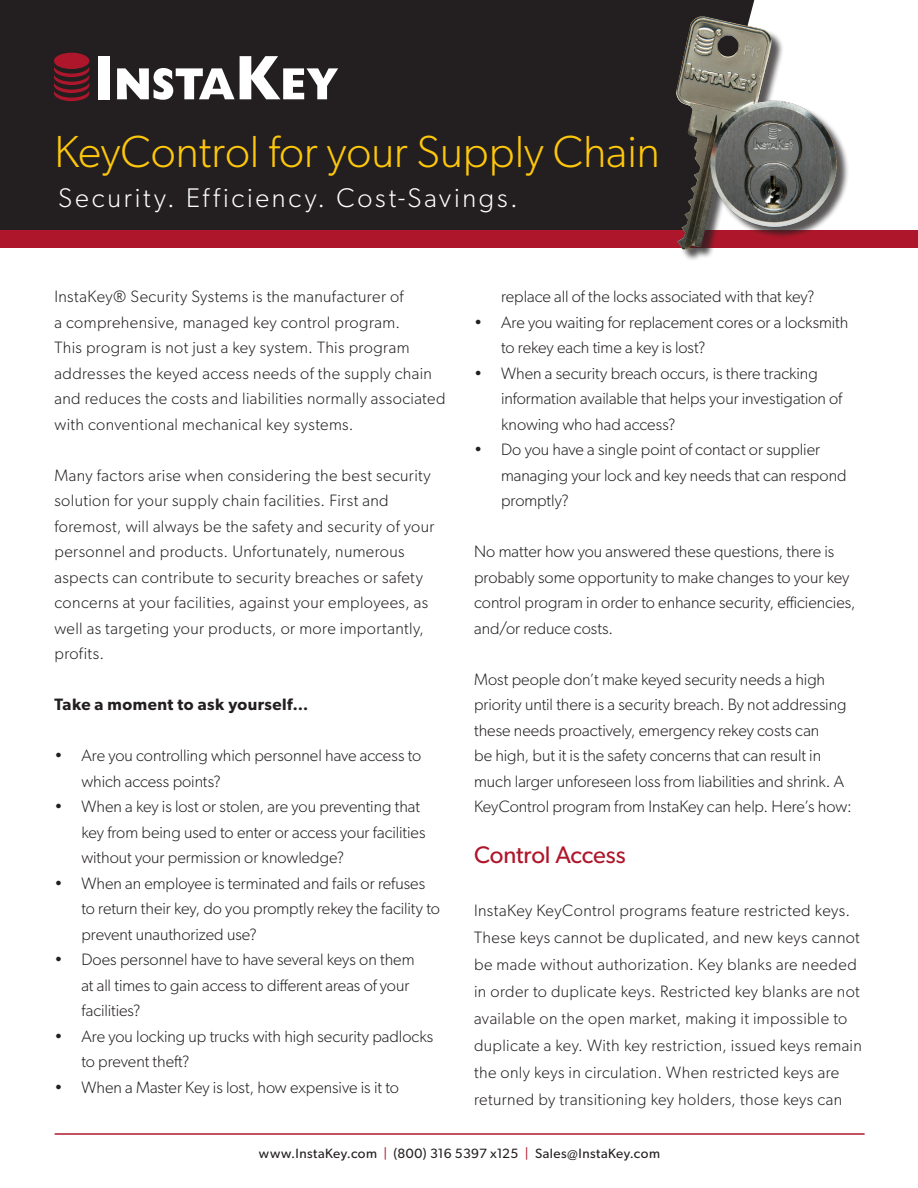
<style>
.page{position:relative;width:918px;height:1188px;background:#fff}
.page>*{position:absolute;margin:0;border:0;box-sizing:border-box;transform-origin:0 0}
.t1{font:300 45px "Gibson";color:#fec70c}
.Body_Copy{font:300 27px "Gibson";letter-spacing:.105em;color:#fff}
.Body_Copy-2{font:24px "Gibson";letter-spacing:-.005em;color:#ae172b}
.Body_Copy-3{font:300 16.5px/25.5px "Gibson";letter-spacing:.005em;color:#231f20}
.Body_Copy-4{font:300 16.5px/25.5px "Gibson";letter-spacing:.025em;color:#231f20}
.Body_Copy-5{font:600 16.5px "Gibson";letter-spacing:.03em;color:#231f20}
.Body_Copy-6{font:13.5px "Gibson";letter-spacing:.035em;color:#231f20}
.s1{color:#ae172b}
</style>
<div class="page">
<div style="left:0;top:0;width:918px;height:239px;background:#231f20"></div>
<hr style="left:55px;top:1133px;width:810px;height:2px;background:#ae172b">
<div style="left:98px;top:56px;width:12px;height:43px;background:#fff"></div>
<svg style="left:117px;top:56px;width:221px;height:44px"></svg>
<svg style="left:54px;top:67px;width:35px;height:34px"></svg>
<div style="left:54px;top:53px;width:35px;height:16px;background:#ae172b;border-radius:50%"></div>
<div style="left:753px;top:0;width:165px;height:231px;background:#fff"></div>
<div style="left:0;top:231px;width:918px;height:17px;background:#ae172b"></div>
<div style="left:678px;top:18px;width:172px;height:244px;background:#231f20;opacity:.75"></div>
<img style="left:661px;top:5px;width:183px;height:253px">
<p class="t1" style="left:55px;top:125px;width:607px">KeyControl for your Supply Chain</p>
<p class="Body_Copy" style="left:58px;top:181px;width:461px">Security. Efficiency. Cost-Savings.</p>
<p class="Body_Copy-4" style="left:54px;top:284px;width:393px">InstaKey® Security Systems is the manufacturer of<br>a comprehensive, managed key control program.<br>This program is not just a key system. This program addresses the keyed access needs of the supply chain and reduces the costs and liabilities normally associated with conventional mechanical key systems.</p>
<p class="Body_Copy-4" style="left:54px;top:462px;width:382px">Many factors arise when considering the best security solution for your supply chain facilities. First and foremost, will always be the safety and security of your personnel and products. Unfortunately, numerous aspects can contribute to security breaches or safety concerns at your facilities, against your employees, as well as targeting your products, or more importantly, profits.</p>
<p class="Body_Copy-5" style="left:54px;top:695px;width:256px">Take a moment to ask yourself…</p>
<p class="Body_Copy-3" style="left:81px;top:743px;width:341px;text-indent:-27px">• Are you controlling which personnel have access to which access points?</p>
<p class="Body_Copy-3" style="left:81px;top:794px;width:346px;text-indent:-27px">• When a key is lost or stolen, are you preventing that key from being used to enter or access your facilities without your permission or knowledge?</p>
<p class="Body_Copy-3" style="left:81px;top:870px;width:360px;text-indent:-27px">• When an employee is terminated and fails or refuses to return their key, do you promptly rekey the facility to prevent unauthorized use?</p>
<p class="Body_Copy-3" style="left:81px;top:947px;width:335px;text-indent:-27px">• Does personnel have to have several keys on them at all times to gain access to different areas of your facilities?</p>
<p class="Body_Copy-3" style="left:81px;top:1023px;width:353px;text-indent:-27px">• Are you locking up trucks with high security padlocks to prevent theft?</p>
<p class="Body_Copy-3" style="left:54px;top:1074px;width:346px">• When a Master Key is lost, how expensive is it to</p>
<p class="Body_Copy-3" style="left:501px;top:284px;width:315px">replace all of the locks associated with that key?</p>
<p class="Body_Copy-3" style="left:501px;top:309px;width:349px;text-indent:-27px">• Are you waiting for replacement cores or a locksmith to rekey each time a key is lost?</p>
<p class="Body_Copy-3" style="left:501px;top:360px;width:343px;text-indent:-27px">• When a security breach occurs, is there tracking information available that helps your investigation of knowing who had access?</p>
<p class="Body_Copy-3" style="left:501px;top:437px;width:347px;text-indent:-27px">• Do you have a single point of contact or supplier managing your lock and key needs that can respond promptly?</p>
<p class="Body_Copy-3" style="left:474px;top:539px;width:383px">No matter how you answered these questions, there is probably some opportunity to make changes to your key control program in order to enhance security, efficiencies, and/or reduce costs.</p>
<p class="Body_Copy-3" style="left:474px;top:666px;width:379px">Most people don’t make keyed security needs a high priority until there is a security breach. By not addressing these needs proactively, emergency rekey costs can<br>be high, but it is the safety concerns that can result in much larger unforeseen loss from liabilities and shrink. A KeyControl program from InstaKey can help. Here’s how:</p>
<p class="Body_Copy-2" style="left:474px;top:841px;width:153px">Control Access</p>
<p class="Body_Copy-3" style="left:474px;top:897px;width:389px;line-height:27px">InstaKey KeyControl programs feature restricted keys.<br>These keys cannot be duplicated, and new keys cannot be made without authorization. Key blanks are needed in order to duplicate keys. Restricted key blanks are not available on the open market, making it impossible to duplicate a key. With key restriction, issued keys remain the only keys in circulation. When restricted keys are returned by transitioning key holders, those keys can</p>
<p class="Body_Copy-6" style="left:259px;top:1146px;width:403px">www.InstaKey.com <span class="s1">|</span> (800) 316 5397 x125 <span class="s1">|</span> Sales@InstaKey.com</p>
</div>
